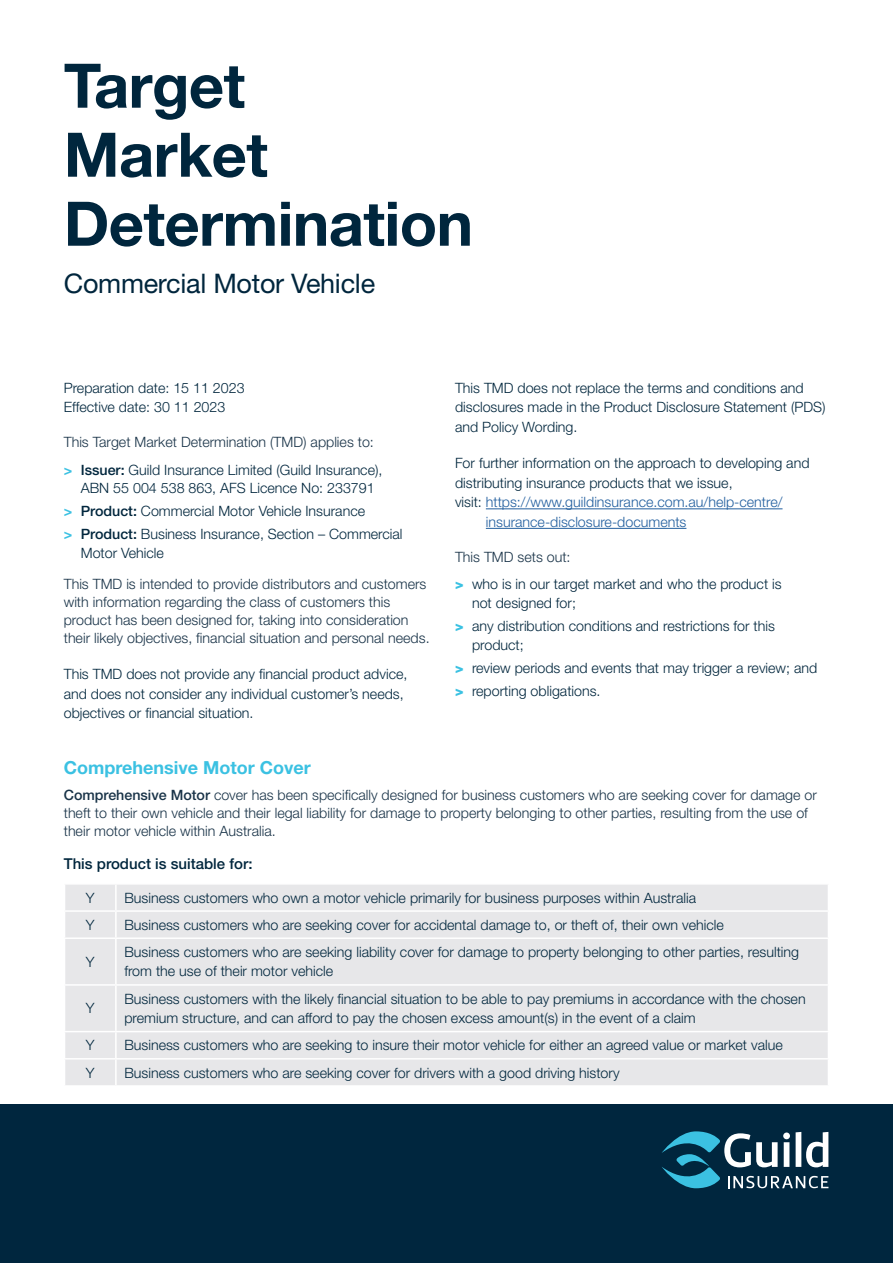
<style>
.page{position:relative;width:893px;height:1263px;background:#fff}
.page>*{position:absolute;margin:0;border:0;box-sizing:border-box;transform-origin:0 0}
.t1{font:700 61.5px/69px "Helvetica Neue LT Std";letter-spacing:-.01em;color:#00263d}
.t2{font:27px "Helvetica Neue LT Std";letter-spacing:-.01em;color:#00263d}
.t3{font:700 18px "Helvetica Neue LT Std";color:#3bc1e2}
.t4{font:500 15px "Helvetica Neue LT Std";color:#00263d}
.t5{font:300 14.25px/19.5px "Helvetica Neue LT Std";color:#00263d}
.t6{font:300 14.25px/18px "Helvetica Neue LT Std";color:#193348}
.t7{font:300 14.25px "Helvetica Neue LT Std";color:#215e9e}
.s1{font-weight:700;color:#3bc1e2}
.s2{font-weight:500;color:#00263d}
.s3{color:#00263d}
.s4{font-weight:500}
.s5{color:#193348}
.s6{font-weight:800;color:#3bc1e2}
</style>
<div class="page">
<hr style="left:486px;top:508px;width:296px;height:1px;background:#215e9e">
<hr style="left:486px;top:528px;width:200px;height:1px;background:#215e9e">
<div style="left:0;top:1104px;width:893px;height:159px;background:#00263e"></div>
<svg style="left:662px;top:1131px;width:166px;height:57px"></svg>
<div style="left:65px;top:885px;width:763px;height:200px;background:#e7e7e9"></div>
<hr style="left:115px;top:885px;width:2px;height:25px;background:#fff">
<hr style="left:64px;top:910px;width:52px;height:2px;background:#fff">
<hr style="left:116px;top:910px;width:713px;height:2px;background:#fff">
<hr style="left:115px;top:912px;width:2px;height:25px;background:#fff">
<hr style="left:64px;top:937px;width:52px;height:2px;background:#fff">
<hr style="left:116px;top:937px;width:713px;height:2px;background:#fff">
<hr style="left:115px;top:939px;width:2px;height:45px;background:#fff">
<hr style="left:64px;top:984px;width:52px;height:2px;background:#fff">
<hr style="left:116px;top:984px;width:713px;height:2px;background:#fff">
<hr style="left:115px;top:986px;width:2px;height:45px;background:#fff">
<hr style="left:64px;top:1031px;width:52px;height:1px;background:#fff">
<hr style="left:116px;top:1031px;width:713px;height:1px;background:#fff">
<hr style="left:115px;top:1032px;width:2px;height:26px;background:#fff">
<hr style="left:64px;top:1058px;width:52px;height:1px;background:#fff">
<hr style="left:116px;top:1058px;width:713px;height:1px;background:#fff">
<hr style="left:115px;top:1059px;width:2px;height:26px;background:#fff">
<h1 class="t1" style="left:64px;top:50px;width:411px">Target<br>Market<br>Determination</h1>
<h2 class="t2" style="left:64px;top:268px;width:313px">Commercial Motor Vehicle</h2>
<p class="t5" style="left:64px;top:378px;width:182px">Preparation date: 15 11 2023<br>Effective date: 30 11 2023</p>
<p class="t6" style="left:64px;top:428px;width:320px;line-height:27.3px">This Target Market Determination (TMD) applies to: <span class="s1">&gt;</span> <span class="s2">Issuer:</span> <span class="s3">Guild Insurance Limited (Guild Insurance),</span></p>
<p class="t5" style="left:64px;top:477px;width:340px;line-height:23px;text-indent:17px">ABN 55 004 538 863, AFS Licence No: 233791<br><span class="s1">&gt;</span> <span class="s4">Product:</span> Commercial Motor Vehicle Insurance<br><span class="s1">&gt;</span> <span class="s4">Product:</span> Business Insurance, Section – Commercial</p>
<p class="t5" style="left:81px;top:543px;width:85px">Motor Vehicle</p>
<p class="t6" style="left:64px;top:575px;width:367px">This TMD is intended to provide distributors and customers with information regarding the class of customers this product has been designed for, taking into consideration their likely objectives, financial situation and personal needs.</p>
<p class="t5" style="left:64px;top:664px;width:345px">This TMD does not provide any financial product advice, and does not consider any individual customer’s needs, objectives or financial situation.</p>
<p class="t5" style="left:455px;top:378px;width:372px">This TMD does not replace the terms and conditions and disclosures made in the Product Disclosure Statement (PDS) and Policy Wording.</p>
<p class="t5" style="left:455px;top:453px;width:356px">For further information on the approach to developing and</p>
<p class="t5" style="left:455px;top:473px;width:279px">distributing insurance products that we issue,</p>
<p class="t7" style="left:455px;top:494px;width:329px"><span class="s3">visit:</span> https://www.guildinsurance.com.au/help-centre/</p>
<p class="t7" style="left:486px;top:513px;width:202px">insurance-disclosure-documents</p>
<p class="t5" style="left:455px;top:543px;width:328px;line-height:27.3px"><span class="s5">This TMD sets out:<br></span><span class="s6">&gt;</span> who is in our target market and who the product is</p>
<p class="t5" style="left:455px;top:591px;width:321px;line-height:23px;text-indent:17px">not designed for;<br><span class="s6">&gt;</span> any distribution conditions and restrictions for this</p>
<p class="t5" style="left:455px;top:633px;width:364px;line-height:23px;text-indent:17px">product;<br><span class="s6">&gt;</span> review periods and events that may trigger a review; and <span class="s6">&gt;</span> reporting obligations.</p>
<p class="t3" style="left:64px;top:756px;width:249px">Comprehensive Motor Cover</p>
<p class="t6" style="left:64px;top:786px;width:755px"><span class="s4">Comprehensive Motor</span> cover has been specifically designed for business customers who are seeking cover for damage or theft to their own vehicle and their legal liability for damage to property belonging to other parties, resulting from the use of their motor vehicle within Australia.</p>
<p class="t4" style="left:64px;top:854px;width:190px">This product is suitable for:</p>
<p class="t5" style="left:86px;top:887px;width:10px">Y</p>
<p class="t5" style="left:124px;top:887px;width:573px">Business customers who own a motor vehicle primarily for business purposes within Australia</p>
<p class="t5" style="left:86px;top:915px;width:10px">Y</p>
<p class="t5" style="left:124px;top:915px;width:601px">Business customers who are seeking cover for accidental damage to, or theft of, their own vehicle</p>
<p class="t5" style="left:86px;top:951px;width:10px">Y</p>
<p class="t5" style="left:124px;top:942px;width:676px">Business customers who are seeking liability cover for damage to property belonging to other parties, resulting from the use of their motor vehicle</p>
<p class="t5" style="left:86px;top:998px;width:10px">Y</p>
<p class="t5" style="left:124px;top:988px;width:683px">Business customers with the likely financial situation to be able to pay premiums in accordance with the chosen premium structure, and can afford to pay the chosen excess amount(s) in the event of a claim</p>
<p class="t5" style="left:86px;top:1035px;width:10px">Y</p>
<p class="t5" style="left:124px;top:1035px;width:660px">Business customers who are seeking to insure their motor vehicle for either an agreed value or market value</p>
<p class="t5" style="left:86px;top:1062px;width:10px">Y</p>
<p class="t5" style="left:124px;top:1062px;width:497px">Business customers who are seeking cover for drivers with a good driving history</p>
</div>
